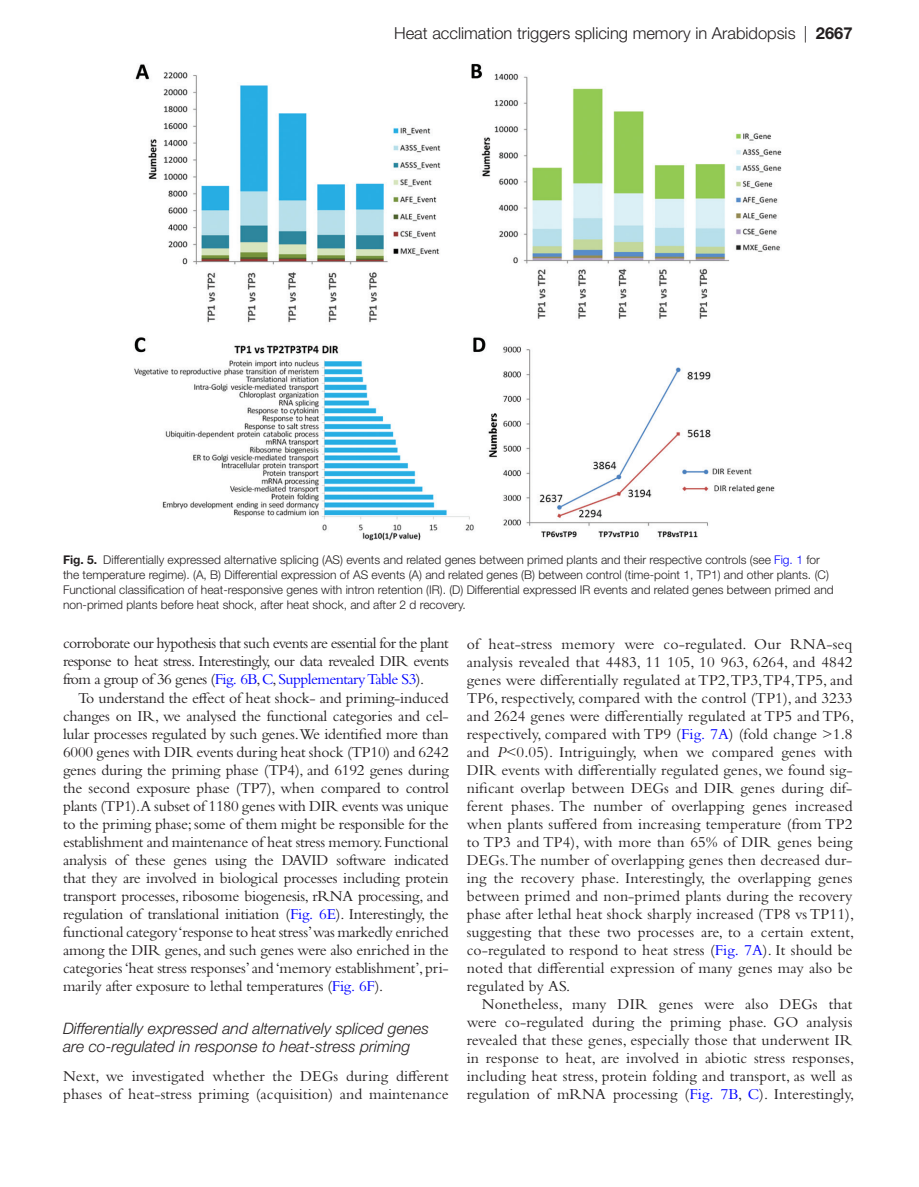
<style>
.page{position:relative;width:919px;height:1187px;background:#fff}
.page>*{position:absolute;margin:0;border:0;box-sizing:border-box;transform-origin:0 0}
.t1{font:300 16.5px "Helvetica Neue LT Std";color:#231f20}
.t2{font:15.75px/18px "Bembo Std";letter-spacing:.005em;color:#231f20;text-align:justify}
.t3{font:italic 300 15.75px/18px "Helvetica Neue LT Std";color:#231f20}
.t4{font:300 12px/15px "Helvetica Neue LT Std";color:#231f20}
.s1{font-weight:700}
.s2{color:#00f}
.s3{font-style:italic}
</style>
<div class="page">
<img style="left:134px;top:63px;width:648px;height:477px">
<p class="t1" style="left:394px;top:23px;width:460px">Heat acclimation triggers splicing memory in Arabidopsis | <span class="s1">2667</span></p>
<p class="t4" style="left:63px;top:552px;width:772px"><span class="s1">Fig. 5.</span> Differentially expressed alternative splicing (AS) events and related genes between primed plants and their respective controls (see <span class="s2">Fig. 1</span> for the temperature regime). (A, B) Differential expression of AS events (A) and related genes (B) between control (time-point 1, TP1) and other plants. (C)<br>Functional classification of heat-responsive genes with intron retention (IR). (D) Differential expressed IR events and related genes between primed and non-primed plants before heat shock, after heat shock, and after 2 d recovery.</p>
<p class="t2" style="left:63px;top:634px;width:387px">corroborate our hypothesis that such events are essential for the plant response to heat stress. Interestingly, our data revealed DIR events from a group of 36 genes (<span class="s2">Fig. 6B</span>, <span class="s2">C</span>, <span class="s2">Supplementary Table S3</span>).</p>
<p class="t2" style="left:63px;top:688px;width:387px;text-indent:15px">To understand the effect of heat shock- and priming-induced changes on IR, we analysed the functional categories and cel&shy;lular processes regulated by such genes.We identified more than 6000 genes with DIR events during heat shock (TP10) and 6242 genes during the priming phase (TP4), and 6192 genes during the second exposure phase (TP7), when compared to control plants (TP1).A subset of 1180 genes with DIR events was unique to the priming phase; some of them might be responsible for the establishment and maintenance of heat stress memory. Functional analysis of these genes using the DAVID software indicated that they are involved in biological processes including protein transport processes, ribosome biogenesis, rRNA processing, and regulation of translational initiation (<span class="s2">Fig. 6E</span>). Interestingly, the functional category ‘response to heat stress’ was markedly enriched among the DIR genes, and such genes were also enriched in the categories ‘heat stress responses’ and ‘memory establishment’, pri&shy;marily after exposure to lethal temperatures (<span class="s2">Fig. 6F</span>).</p>
<p class="t3" style="left:63px;top:1019px;width:367px">Differentially expressed and alternatively spliced genes are co-regulated in response to heat-stress priming</p>
<p class="t2" style="left:63px;top:1066px;width:387px">Next, we investigated whether the DEGs during different phases of heat-stress priming (acquisition) and maintenance</p>
<p class="t2" style="left:467px;top:634px;width:389px">of heat-stress memory were co-regulated. Our RNA-seq analysis revealed that 4483, 11 105, 10 963, 6264, and 4842 genes were differentially regulated at TP2,TP3,TP4,TP5, and TP6, respectively, compared with the control (TP1), and 3233 and 2624 genes were differentially regulated at TP5 and TP6, respectively, compared with TP9 (<span class="s2">Fig. 7A</span>) (fold change &gt;1.8 and <span class="s3">P</span>&lt;0.05). Intriguingly, when we compared genes with DIR events with differentially regulated genes, we found sig&shy;nificant overlap between DEGs and DIR genes during dif&shy;ferent phases. The number of overlapping genes increased when plants suffered from increasing temperature (from TP2 to TP3 and TP4), with more than 65% of DIR genes being DEGs. The number of overlapping genes then decreased dur&shy;ing the recovery phase. Interestingly, the overlapping genes between primed and non-primed plants during the recovery phase after lethal heat shock sharply increased (TP8 vs TP11), suggesting that these two processes are, to a certain extent, co-regulated to respond to heat stress (<span class="s2">Fig. 7A</span>). It should be noted that differential expression of many genes may also be regulated by AS.</p>
<p class="t2" style="left:467px;top:994px;width:389px;text-indent:15px">Nonetheless, many DIR genes were also DEGs that were co-regulated during the priming phase. GO analysis revealed that these genes, especially those that underwent IR in response to heat, are involved in abiotic stress responses, including heat stress, protein folding and transport, as well as regulation of mRNA processing (<span class="s2">Fig. 7B</span>, <span class="s2">C</span>). Interestingly,</p>
</div>
